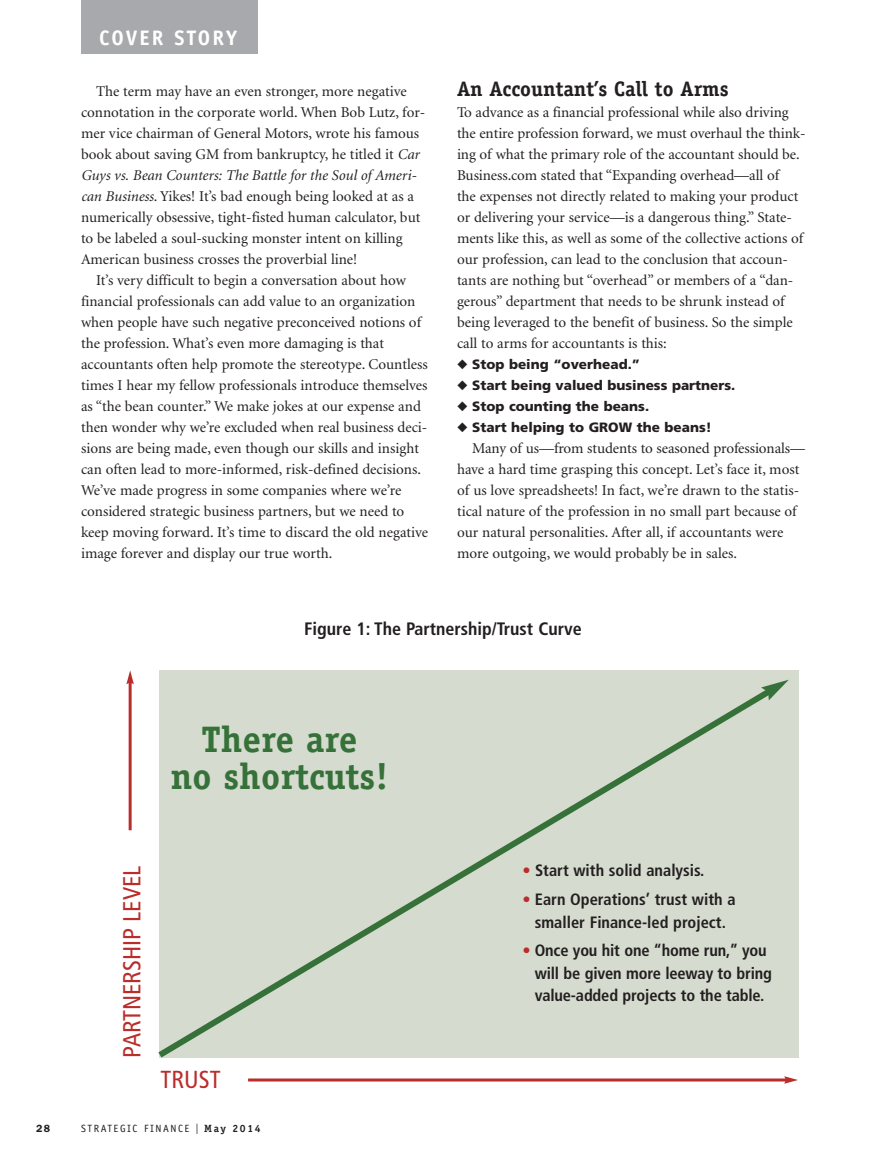
<style>
.page{position:relative;width:878px;height:1161px;background:#fff}
.page>*{position:absolute;margin:0;border:0;box-sizing:border-box;transform-origin:0 0}
.t1{font:700 36.9px/36.9px "Officina Serif";color:#357138;text-align:center}
.t2{font:condensed 24.6px "Frutiger";color:#b92d2b}
.t3{font:700 21px "Officina Serif";color:#231f20}
.t4{font:700 21px "Officina Sans";letter-spacing:.1em;color:#fff}
.t5{font:700 condensed 18px "Frutiger";color:#231f20}
.t6{font:700 condensed 16.35px/22.5px "Frutiger";letter-spacing:-.01em;color:#231f20;text-align:center}
.t7{font:15px/21px "Minion";color:#231f20}
.t8{font:900 13.5px "Frutiger";color:#231f20}
.t9{font:10.5px "Officina Sans";letter-spacing:.15em;color:#231f20}
.t10{font:600 10.5px "Franklin Gothic";color:#231f20}
.s1{font-style:italic}
.s2{font-weight:400;color:#b92d2b}
.s3{font-family:"Franklin Gothic";font-size:15px}
.s4{font-family:"Officina Serif";font-weight:700}
</style>
<div class="page">
<div style="left:81px;top:0;width:177px;height:54px;background:#a8a9ad"></div>
<div style="left:159px;top:670px;width:640px;height:388px;background:#d5dbce"></div>
<hr style="left:248px;top:1079px;width:538px;height:3px;background:#b92d2b">
<svg style="left:784px;top:1076px;width:14px;height:8px"></svg>
<hr style="left:129px;top:682px;width:3px;height:148px;background:#b92d2b">
<svg style="left:126px;top:670px;width:8px;height:14px"></svg>
<svg style="left:158px;top:693px;width:603px;height:365px"></svg>
<svg style="left:761px;top:680px;width:27px;height:20px"></svg>
<h3 class="t4" style="left:99px;top:30px;width:139px">COVER STORY</h3>
<p class="t7" style="left:81px;top:82px;width:346px;text-indent:15px">The term may have an even stronger, more negative connotation in the corporate world. When Bob Lutz, for&shy;mer vice chairman of General Motors, wrote his famous book about saving GM from bankruptcy, he titled it <span class="s1">Car Guys vs. Bean Counters: The Battle for the Soul of Ameri&shy;can Business</span>. Yikes! It’s bad enough being looked at as a numerically obsessive, tight-fisted human calculator, but to be labeled a soul-sucking monster intent on killing American business crosses the proverbial line!</p>
<p class="t7" style="left:81px;top:271px;width:348px;text-indent:15px">It’s very difficult to begin a conversation about how financial professionals can add value to an organization when people have such negative preconceived notions of the profession. What’s even more damaging is that accountants often help promote the stereotype. Countless times I hear my fellow professionals introduce themselves as “the bean counter.” We make jokes at our expense and then wonder why we’re excluded when real business deci&shy;sions are being made, even though our skills and insight can often lead to more-informed, risk-defined decisions.<br>We’ve made progress in some companies where we’re considered strategic business partners, but we need to keep moving forward. It’s time to discard the old negative image forever and display our true worth.</p>
<h3 class="t3" style="left:457px;top:81px;width:273px">An Accountant’s Call to Arms</h3>
<p class="t7" style="left:457px;top:103px;width:350px">To advance as a financial professional while also driving the entire profession forward, we must overhaul the think&shy;ing of what the primary role of the accountant should be.<br>Business.com stated that “Expanding overhead—all of<br>the expenses not directly related to making your product or delivering your service—is a dangerous thing.” State&shy;ments like this, as well as some of the collective actions of our profession, can lead to the conclusion that accoun&shy;tants are nothing but “overhead” or members of a “dan&shy;gerous” department that needs to be shrunk instead of being leveraged to the benefit of business. So the simple call to arms for accountants is this:</p>
<p class="t8" style="left:457px;top:359px;width:184px">◆ Stop being “overhead.”</p>
<p class="t8" style="left:457px;top:380px;width:280px">◆ Start being valued business partners.</p>
<p class="t8" style="left:457px;top:401px;width:194px">◆ Stop counting the beans.</p>
<p class="t8" style="left:457px;top:422px;width:256px">◆ Start helping to GROW the beans!</p>
<p class="t7" style="left:457px;top:439px;width:349px;text-indent:15px">Many of us—from students to seasoned professionals— have a hard time grasping this concept. Let’s face it, most of us love spreadsheets! In fact, we’re drawn to the statis&shy;tical nature of the profession in no small part because of our natural personalities. After all, if accountants were more outgoing, we would probably be in sales.</p>
<p class="t5" style="left:304px;top:621px;width:279px">Figure 1: The Partnership/Trust Curve</p>
<h1 class="t1" style="left:170px;top:724px;width:219px">There are<br>no shortcuts!</h1>
<h2 class="t2" style="left:122px;top:1058px;width:194px;rotate:-90deg">PARTNERSHIP LEVEL</h2>
<p class="t6" style="left:522px;top:861px;width:183px"><span class="s2">•</span> Start with solid analysis.</p>
<p class="t6" style="left:522px;top:889px;width:215px"><span class="s2">•</span> Earn Operations’ trust with a smaller Finance-led project.</p>
<p class="t6" style="left:534px;top:940px;width:239px;text-align:left;text-indent:-12px"><span class="s2">•</span> Once you hit one “home run,” you will be given more leeway to bring value-added projects to the table.</p>
<h2 class="t2" style="left:160px;top:1070px;width:62px">TRUST</h2>
<p class="t10" style="left:36px;top:1125px;width:16px">28</p>
<p class="t9" style="left:81px;top:1125px;width:181px">STRATEGIC FINANCE <span class="s3">I</span> <span class="s4">May 2014</span></p>
</div>
